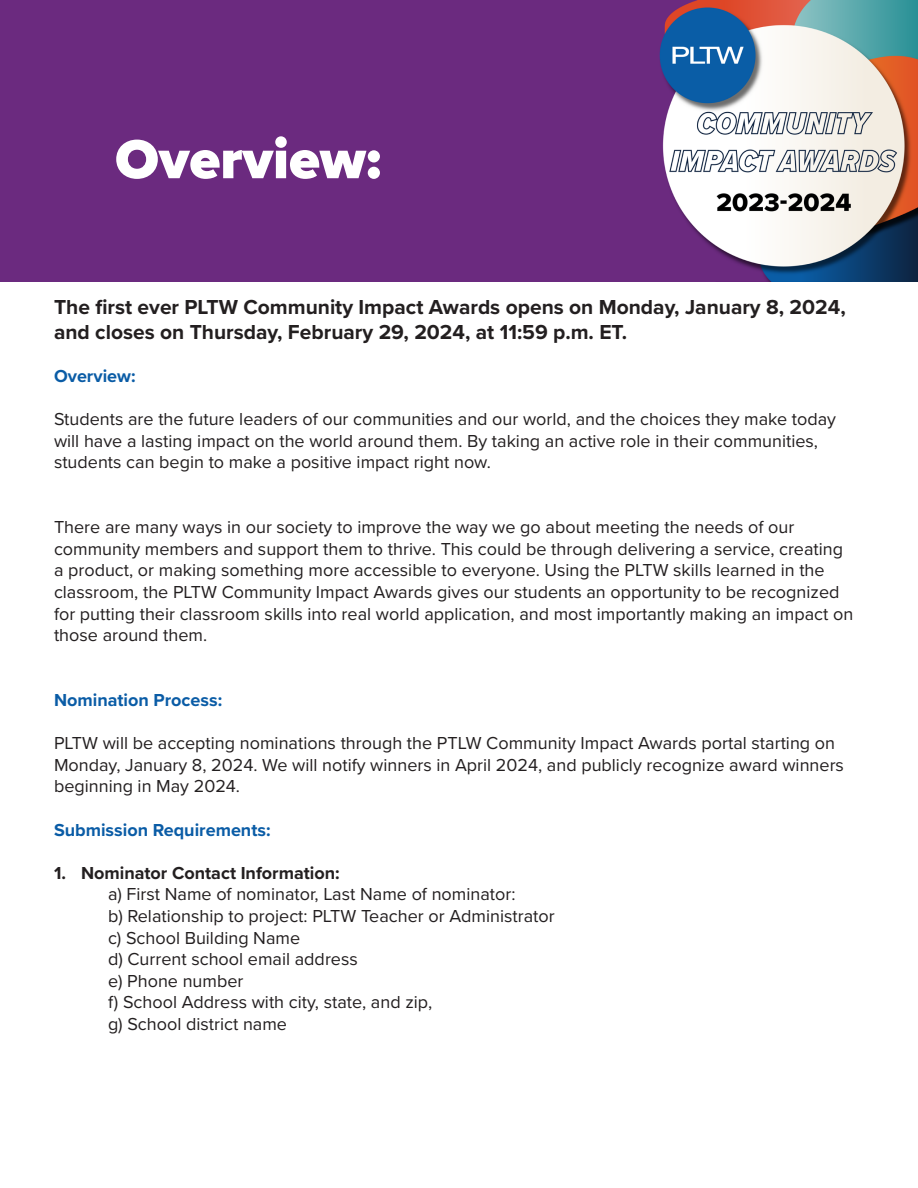
<style>
.page{position:relative;width:918px;height:1188px;background:#fff}
.page>*{position:absolute;margin:0;border:0;box-sizing:border-box;transform-origin:0 0}
.t1{font:900 57px "Proxima Nova";color:#fff}
.t2{font:700 21px/25.2px "Proxima Nova";color:#231f20}
.t3{font:18px/21.6px "Proxima Nova";color:#231f20}
.t4{font:700 18px "Proxima Nova";color:#0a5ca6}
.t5{font:700 18px "Proxima Nova";color:#231f20}
</style>
<div class="page">
<img style="left:0;top:0;width:918px;height:282px">
<p class="t1" style="left:115px;top:117px;width:267px">Overview:</p>
<p class="t2" style="left:54px;top:294px;width:793px">The first ever PLTW Community Impact Awards opens on Monday, January 8, 2024, and closes on Thursday, February 29, 2024, at 11:59 p.m. ET.</p>
<p class="t4" style="left:54px;top:363px;width:83px">Overview:</p>
<p class="t3" style="left:54px;top:408px;width:784px">Students are the future leaders of our communities and our world, and the choices they make today will have a lasting impact on the world around them. By taking an active role in their communities, students can begin to make a positive impact right now.</p>
<p class="t3" style="left:54px;top:516px;width:801px">There are many ways in our society to improve the way we go about meeting the needs of our community members and support them to thrive. This could be through delivering a service, creating a product, or making something more accessible to everyone. Using the PLTW skills learned in the classroom, the PLTW Community Impact Awards gives our students an opportunity to be recognized for putting their classroom skills into real world application, and most importantly making an impact on those around them.</p>
<p class="t4" style="left:54px;top:687px;width:170px">Nomination Process:</p>
<p class="t3" style="left:54px;top:732px;width:791px">PLTW will be accepting nominations through the PTLW Community Impact Awards portal starting on<br>Monday, January 8, 2024. We will notify winners in April 2024, and publicly recognize award winners beginning in May 2024.</p>
<p class="t4" style="left:54px;top:816px;width:218px">Submission Requirements:</p>
<p class="t5" style="left:54px;top:859px;width:287px">1. Nominator Contact Information:</p>
<p class="t3" style="left:108px;top:883px;width:409px">a) First Name of nominator, Last Name of nominator:</p>
<p class="t3" style="left:108px;top:904px;width:448px">b) Relationship to project: PLTW Teacher or Administrator</p>
<p class="t3" style="left:108px;top:926px;width:194px">c) School Building Name</p>
<p class="t3" style="left:108px;top:948px;width:251px">d) Current school email address</p>
<p class="t3" style="left:108px;top:969px;width:137px">e) Phone number</p>
<p class="t3" style="left:108px;top:991px;width:326px">f) School Address with city, state, and zip,</p>
<p class="t3" style="left:108px;top:1012px;width:181px">g) School district name</p>
</div>
